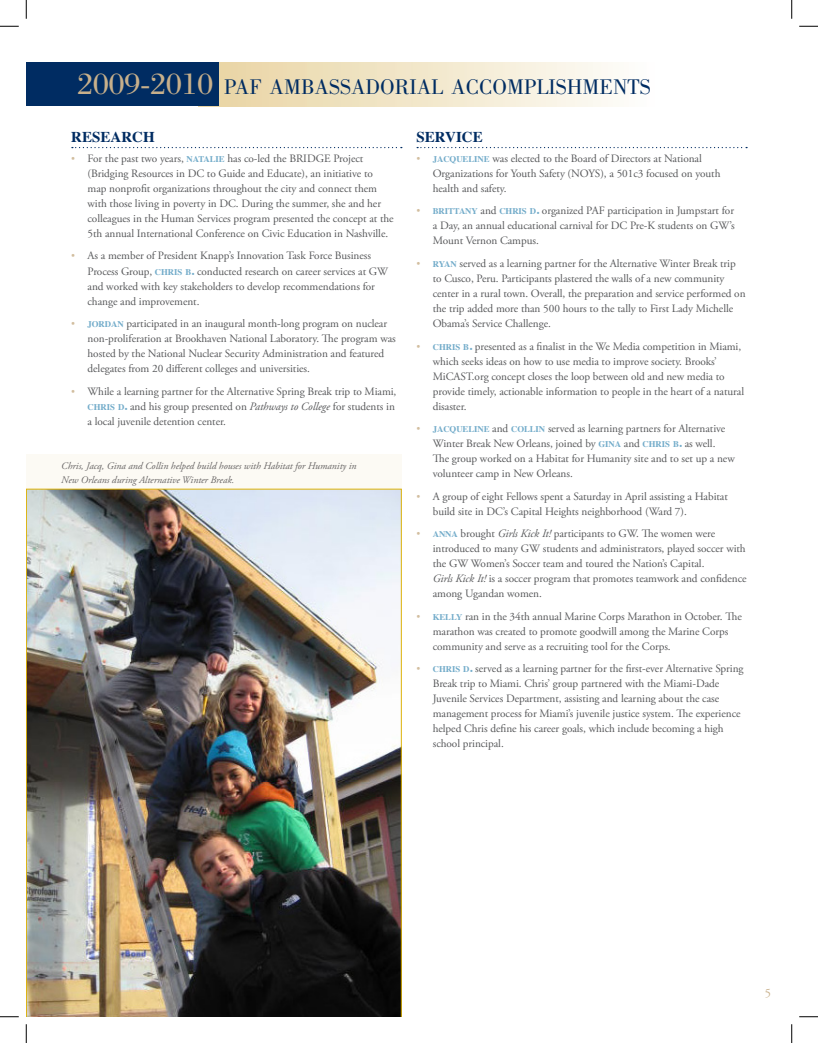
<style>
.page{position:relative;width:818px;height:1043px;background:#fff}
.page>*{position:absolute;margin:0;border:0;box-sizing:border-box;transform-origin:0 0}
.t1{font:21.88px "Bodoni";color:#002c62}
.Ambassadorial_Semi_T{font:700 15px "Times";color:#002c62}
.t2{font:12.5px "Adobe Garamond Pro";color:#c8b08b}
.text{font:11.25px/15px "Adobe Garamond Pro";letter-spacing:-.005em;color:#57585a}
.About_Author{font:italic 10px/13.8px "Adobe Garamond Pro";color:#676464}
.s1{font-size:31.25px;color:#c8b08b}
.s2{font-family:"Klavika";font-weight:500;font-stretch:condensed;color:#d2be9f}
.s3{font-family:"Times";font-weight:700;font-size:8.75px;color:#73acca}
.s4{font-family:"Times";font-weight:700;font-size:12.5px;color:#73acca}
.s5{font-style:italic}
</style>
<div class="page">
<div style="left:198px;top:62px;width:459px;height:44px;background:linear-gradient(to right,#e8d3a0,#fefefc)"></div>
<div style="left:26px;top:454px;width:375px;height:102px;background:#fcfaf4"></div>
<div style="left:26px;top:62px;width:193px;height:44px;background:#002c62"></div>
<svg style="left:72px;top:147px;width:330px;height:1px"></svg>
<svg style="left:417px;top:147px;width:330px;height:1px"></svg>
<img style="left:26px;top:489px;width:375px;height:527px">
<svg style="left:0;top:25px;width:19px;height:2px"></svg>
<svg style="left:799px;top:25px;width:19px;height:2px"></svg>
<svg style="left:0;top:1016px;width:19px;height:1px"></svg>
<svg style="left:799px;top:1016px;width:19px;height:1px"></svg>
<svg style="left:25px;top:0;width:2px;height:19px"></svg>
<svg style="left:25px;top:1024px;width:2px;height:18px"></svg>
<svg style="left:791px;top:0;width:1px;height:19px"></svg>
<svg style="left:791px;top:1024px;width:1px;height:18px"></svg>
<p class="t1" style="left:78px;top:75px;width:574px"><span class="s1">2009-2010</span> PAF AMBASSADORIAL ACCOMPLISHMENTS</p>
<p class="Ambassadorial_Semi_T" style="left:71px;top:122px;width:85px">RESEARCH</p>
<p class="text" style="left:88px;top:151px;width:307px;text-indent:-16px"><span class="s2">•</span> For the past two years, <span class="s3">NATALIE</span> has co-led the BRIDGE Project (Bridging Resources in DC to Guide and Educate), an initiative to map nonprofit organizations throughout the city and connect them with those living in poverty in DC. During the summer, she and her colleagues in the Human Services program presented the concept at the 5th annual International Conference on Civic Education in Nashville.</p>
<p class="text" style="left:88px;top:249px;width:302px;text-indent:-16px"><span class="s2">•</span> As a member of President Knapp’s Innovation Task Force Business Process Group, <span class="s3">CHRIS B</span><span class="s4">.</span> conducted research on career services at GW and worked with key stakeholders to develop recommendations for change and improvement.</p>
<p class="text" style="left:88px;top:316px;width:310px;text-indent:-16px"><span class="s2">•</span> <span class="s3">JORDAN</span> participated in an inaugural month-long program on nuclear non-proliferation at Brookhaven National Laboratory. The program was hosted by the National Nuclear Security Administration and featured delegates from 20 different colleges and universities.</p>
<p class="text" style="left:88px;top:384px;width:310px;text-indent:-16px"><span class="s2">•</span> While a learning partner for the Alternative Spring Break trip to Miami,<br><span class="s3">CHRIS D</span><span class="s4">.</span> and his group presented on <span class="s5">Pathways to College</span> for students in a local juvenile detention center.</p>
<p class="Ambassadorial_Semi_T" style="left:416px;top:122px;width:68px">SERVICE</p>
<p class="text" style="left:432px;top:151px;width:289px;text-indent:-16px"><span class="s2">•</span> <span class="s3">JACQUELINE</span> was elected to the Board of Directors at National<br>Organizations for Youth Safety (NOYS), a 501c3 focused on youth health and safety.</p>
<p class="text" style="left:432px;top:204px;width:303px;text-align:justify;text-indent:-16px"><span class="s2">•</span> <span class="s3">BRITTANY</span> and <span class="s3">CHRIS D</span><span class="s4">.</span> organized PAF participation in Jumpstart for a Day, an annual educational carnival for DC Pre-K students on GW’s Mount Vernon Campus.</p>
<p class="text" style="left:432px;top:256px;width:314px;text-indent:-16px"><span class="s2">•</span> <span class="s3">RYAN</span> served as a learning partner for the Alternative Winter Break trip to Cusco, Peru. Participants plastered the walls of a new community center in a rural town. Overall, the preparation and service performed on the trip added more than 500 hours to the tally to First Lady Michelle Obama’s Service Challenge.</p>
<p class="text" style="left:432px;top:339px;width:313px;text-indent:-16px"><span class="s2">•</span> <span class="s3">CHRIS B</span><span class="s4">.</span> presented as a finalist in the We Media competition in Miami, which seeks ideas on how to use media to improve society. Brooks’ MiCAST.org concept closes the loop between old and new media to provide timely, actionable information to people in the heart of a natural disaster.</p>
<p class="text" style="left:432px;top:421px;width:303px;text-indent:-16px"><span class="s2">•</span> <span class="s3">JACQUELINE</span> and <span class="s3">COLLIN</span> served as learning partners for Alternative Winter Break New Orleans, joined by <span class="s3">GINA</span> and <span class="s3">CHRIS B</span><span class="s4">.</span> as well.<br>The group worked on a Habitat for Humanity site and to set up a new volunteer camp in New Orleans.</p>
<p class="text" style="left:432px;top:489px;width:296px;text-indent:-16px"><span class="s2">•</span> A group of eight Fellows spent a Saturday in April assisting a Habitat build site in DC’s Capital Heights neighborhood (Ward 7).</p>
<p class="text" style="left:432px;top:526px;width:315px;text-indent:-16px"><span class="s2">•</span> <span class="s3">ANNA</span> brought <span class="s5">Girls Kick It!</span> participants to GW. The women were introduced to many GW students and administrators, played soccer with the GW Women’s Soccer team and toured the Nation’s Capital.<br><span class="s5">Girls Kick It!</span> is a soccer program that promotes teamwork and confidence among Ugandan women.</p>
<p class="text" style="left:432px;top:609px;width:310px;text-indent:-16px"><span class="s2">•</span> <span class="s3">KELLY</span> ran in the 34th annual Marine Corps Marathon in October. The marathon was created to promote goodwill among the Marine Corps community and serve as a recruiting tool for the Corps.</p>
<p class="text" style="left:432px;top:661px;width:312px;text-indent:-16px"><span class="s2">•</span> <span class="s3">CHRIS D</span><span class="s4">.</span> served as a learning partner for the first-ever Alternative Spring Break trip to Miami. Chris’ group partnered with the Miami-Dade Juvenile Services Department, assisting and learning about the case management process for Miami’s juvenile justice system. The experience helped Chris define his career goals, which include becoming a high school principal.</p>
<p class="About_Author" style="left:61px;top:459px;width:297px">Chris, Jacq, Gina and Collin helped build houses with Habitat for Humanity in<br>New Orleans during Alternative Winter Break.</p>
<p class="t2" style="left:764px;top:985px;width:8px">5</p>
</div>
